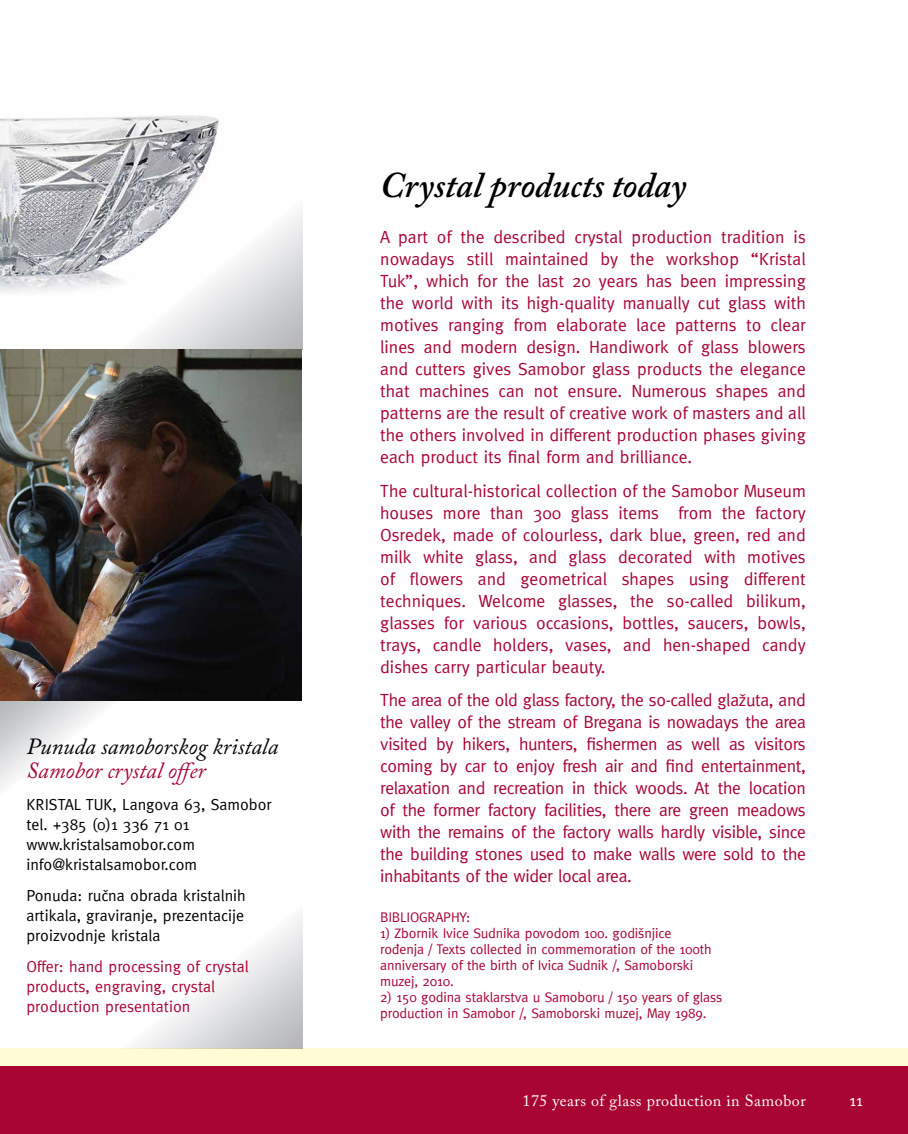
<style>
.page{position:relative;width:908px;height:1134px;background:#fff}
.page>*{position:absolute;margin:0;border:0;box-sizing:border-box;transform-origin:0 0}
.t1{font:italic 600 36px "Adobe Caslon Pro";color:#000}
.t2{font:italic 23px "Adobe Caslon Pro";color:#000}
.t3{font:italic 23px "Adobe Caslon Pro";color:#a90533}
.t4{font:17.6px/22px "Meta Normal HR";color:#a90533;text-align:justify}
.t5{font:16px/20px "Meta Normal HR";color:#000}
.t6{font:16px/20px "Meta Normal HR";color:#a90533}
.t7{font:16px "Adobe Caslon Pro";letter-spacing:.03em;color:#fff}
.t8{font:16px "Meta Normal HR";color:#fff}
.t9{font:14px/16px "Meta Normal HR";letter-spacing:-.01em;color:#a90533}
</style>
<div class="page">
<div style="left:0;top:1066px;width:907px;height:68px;background:#a90533"></div>
<div style="left:0;top:1049px;width:907px;height:17px;background:#fffcd5"></div>
<img style="left:0;top:118px;width:18px;height:232px">
<img style="left:0;top:738px;width:1px;height:311px">
<img style="left:18px;top:115px;width:284px;height:235px">
<img style="left:0;top:350px;width:301px;height:351px">
<h2 class="t2" style="left:26px;top:733px;width:253px">Punuda samoborskog kristala</h2>
<h2 class="t3" style="left:26px;top:757px;width:181px">Samobor crystal offer</h2>
<p class="t5" style="left:26px;top:794px;width:247px">KRISTAL TUK, Langova 63, Samobor tel. +385 (0)1 336 71 01 www.kristalsamobor.com info@kristalsamobor.com</p>
<p class="t5" style="left:26px;top:885px;width:221px;text-align:justify">Ponuda: ručna obrada kristalnih artikala, graviranje, prezentacije proizvodnje kristala</p>
<p class="t6" style="left:26px;top:957px;width:224px">Offer: hand processing of crystal products, engraving, crystal production presentation</p>
<h1 class="t1" style="left:380px;top:163px;width:307px">Crystal products today</h1>
<p class="t4" style="left:380px;top:226px;width:427px">A part of the described crystal production tradition is nowadays still maintained by the workshop “Kristal Tuk”, which for the last 20 years has been impressing the world with its high-quality manually cut glass with motives ranging from elaborate lace patterns to clear lines and modern design. Handiwork of glass blowers and cutters gives Samobor glass products the elegance that machines can not ensure. Numerous shapes and patterns are the result of creative work of masters and all the others involved in different production phases giving each product its final form and brilliance.</p>
<p class="t4" style="left:380px;top:479px;width:427px">The cultural-historical collection of the Samobor Museum houses more than 300 glass items from the factory Osredek, made of colourless, dark blue, green, red and milk white glass, and glass decorated with motives of flowers and geometrical shapes using different techniques. Welcome glasses, the so-called bilikum, glasses for various occasions, bottles, saucers, bowls, trays, candle holders, vases, and hen-shaped candy dishes carry particular beauty.</p>
<p class="t4" style="left:380px;top:689px;width:427px">The area of the old glass factory, the so-called glažuta, and the valley of the stream of Bregana is nowadays the area visited by hikers, hunters, fishermen as well as visitors coming by car to enjoy fresh air and find entertainment, relaxation and recreation in thick woods. At the location of the former factory facilities, there are green meadows with the remains of the factory walls hardly visible, since the building stones used to make walls were sold to the inhabitants of the wider local area.</p>
<p class="t9" style="left:380px;top:909px;width:91px">BIBLIOGRAPHY:</p>
<p class="t9" style="left:380px;top:925px;width:333px">1) Zbornik Ivice Sudnika povodom 100. godišnjice rođenja / Texts collected in commemoration of the 100th anniversary of the birth of Ivica Sudnik /, Samoborski muzej, 2010.</p>
<p class="t9" style="left:380px;top:989px;width:343px">2) 150 godina staklarstva u Samoboru / 150 years of glass production in Samobor /, Samoborski muzej, May 1989.</p>
<p class="t7" style="left:522px;top:1091px;width:284px">175 years of glass production in Samobor</p>
<p class="t8" style="left:849px;top:1091px;width:14px">11</p>
</div>
